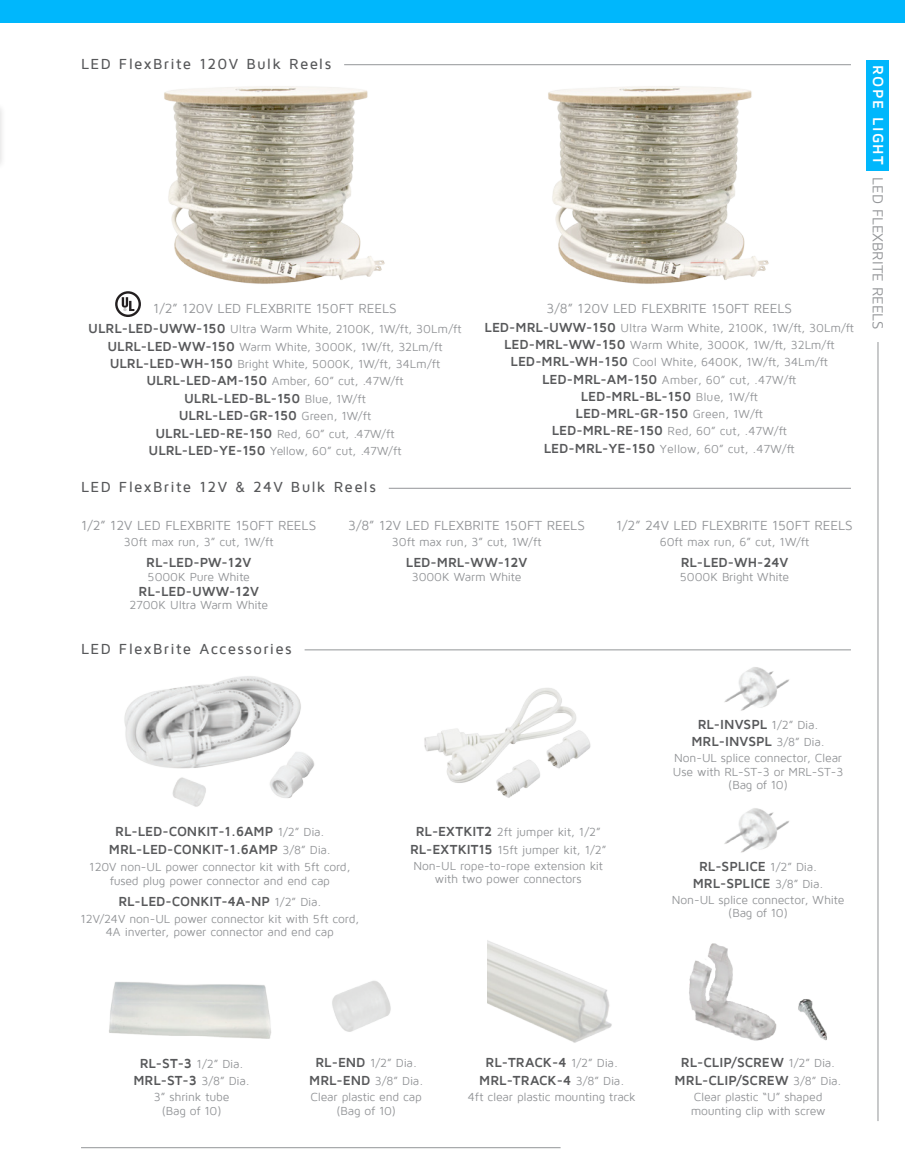
<style>
.page{position:relative;width:905px;height:1175px;background:#fff}
.page>*{position:absolute;margin:0;border:0;box-sizing:border-box;transform-origin:0 0}
.t1{font:500 15px "Maven Pro";letter-spacing:.09em;color:#57585a}
.t2{font:15px "Maven Pro";letter-spacing:.005em;color:#939598}
.t3{font:700 15px "Maven Pro";letter-spacing:.095em;color:#fff}
.t4{font:700 13.5px/17.2px "Maven Pro";color:#57585a;text-align:center}
.t5{font:13.5px "Maven Pro";color:#939598}
.t6{font:12px/17.2px "Maven Pro";letter-spacing:-.01em;color:#939598;text-align:center}
.s1{font-weight:700;font-size:13.5px;color:#57585a}
.s2{font-weight:400;font-size:12px;color:#939598}
</style>
<div class="page">
<div style="left:0;top:102px;width:6px;height:68px;background:#f9f9f9"></div>
<img style="left:0;top:93px;width:1px;height:86px">
<div style="left:866px;top:60px;width:23px;height:111px;background:#00b7fc"></div>
<hr style="left:877px;top:342px;width:1px;height:779px;background:#939598">
<hr style="left:81px;top:1147px;width:479px;height:1px;background:#939598">
<div style="left:0;top:0;width:904px;height:22px;background:#00b7fc"></div>
<img style="left:689px;top:943px;width:138px;height:98px">
<img style="left:109px;top:982px;width:162px;height:57px">
<img style="left:487px;top:940px;width:125px;height:103px">
<img style="left:164px;top:86px;width:221px;height:198px">
<svg style="left:115px;top:291px;width:26px;height:26px"></svg>
<img style="left:548px;top:86px;width:221px;height:198px">
<img style="left:124px;top:676px;width:191px;height:131px">
<hr style="left:344px;top:64px;width:506px;height:1px;background:#939598">
<hr style="left:389px;top:488px;width:461px;height:1px;background:#939598">
<hr style="left:304px;top:649px;width:547px;height:1px;background:#939598">
<img style="left:424px;top:688px;width:167px;height:110px">
<img style="left:724px;top:667px;width:65px;height:44px">
<img style="left:724px;top:808px;width:65px;height:45px">
<img style="left:332px;top:981px;width:59px;height:51px">
<p class="t1" style="left:81px;top:55px;width:252px">LED FlexBrite 120V Bulk Reels</p>
<p class="t5" style="left:153px;top:301px;width:245px">1/2” 120V LED FLEXBRITE 150FT REELS</p>
<p class="t6" style="left:88px;top:320px;width:375px"><span class="s1">ULRL-LED-UWW-150</span> Ultra Warm White, 2100K, 1W/ft, 30Lm/ft</p>
<p class="t6" style="left:107px;top:338px;width:336px"><span class="s1">ULRL-LED-WW-150</span> Warm White, 3000K, 1W/ft, 32Lm/ft</p>
<p class="t6" style="left:110px;top:355px;width:332px"><span class="s1">ULRL-LED-WH-150</span> Bright White, 5000K, 1W/ft, 34Lm/ft</p>
<p class="t6" style="left:146px;top:372px;width:259px"><span class="s1">ULRL-LED-AM-150</span> Amber, 60” cut, .47W/ft</p>
<p class="t4" style="left:184px;top:389px;width:183px">ULRL-LED-BL-150 <span class="s2">Blue, 1W/ft</span></p>
<p class="t6" style="left:155px;top:425px;width:241px"><span class="s1">ULRL-LED-RE-150</span> Red, 60” cut, .47W/ft</p>
<p class="t4" style="left:179px;top:407px;width:194px">ULRL-LED-GR-150 <span class="s2">Green, 1W/ft</span></p>
<p class="t6" style="left:148px;top:442px;width:254px"><span class="s1">ULRL-LED-YE-150</span> Yellow, 60” cut, .47W/ft</p>
<p class="t1" style="left:81px;top:479px;width:296px">LED FlexBrite 12V &amp; 24V Bulk Reels</p>
<p class="t5" style="left:546px;top:301px;width:247px">3/8” 120V LED FLEXBRITE 150FT REELS</p>
<p class="t6" style="left:484px;top:319px;width:371px"><span class="s1">LED-MRL-UWW-150</span> Ultra Warm White, 2100K, 1W/ft, 30Lm/ft <span class="s1">LED-MRL-WW-150</span> Warm White, 3000K, 1W/ft, 32Lm/ft <span class="s1">LED-MRL-WH-150</span> Cool White, 6400K, 1W/ft, 34Lm/ft <span class="s1">LED-MRL-AM-150</span> Amber, 60” cut, .47W/ft</p>
<p class="t4" style="left:575px;top:388px;width:189px">LED-MRL-BL-150 <span class="s2">Blue, 1W/ft<br></span>LED-MRL-GR-150 <span class="s2">Green, 1W/ft</span></p>
<p class="t6" style="left:544px;top:423px;width:252px"><span class="s1">LED-MRL-RE-150</span> Red, 60” cut, .47W/ft<br><span class="s1">LED-MRL-YE-150</span> Yellow, 60” cut, .47W/ft</p>
<p class="t5" style="left:81px;top:519px;width:236px">1/2” 12V LED FLEXBRITE 150FT REELS</p>
<p class="t6" style="left:124px;top:534px;width:151px">30ft max run, 3” cut, 1W/ft</p>
<p class="t4" style="left:146px;top:554px;width:106px">RL-LED-PW-12V</p>
<p class="t6" style="left:148px;top:568px;width:104px">5000K Pure White</p>
<p class="t4" style="left:139px;top:582px;width:122px">RL-LED-UWW-12V</p>
<p class="t6" style="left:129px;top:596px;width:140px">2700K Ultra Warm White</p>
<p class="t1" style="left:81px;top:640px;width:212px">LED FlexBrite Accessories</p>
<p class="t5" style="left:348px;top:519px;width:238px">3/8” 12V LED FLEXBRITE 150FT REELS</p>
<p class="t6" style="left:392px;top:534px;width:151px">30ft max run, 3” cut, 1W/ft</p>
<p class="t4" style="left:406px;top:554px;width:123px">LED-MRL-WW-12V</p>
<p class="t6" style="left:411px;top:568px;width:111px">3000K Warm White</p>
<p class="t5" style="left:616px;top:519px;width:238px">1/2” 24V LED FLEXBRITE 150FT REELS</p>
<p class="t6" style="left:659px;top:534px;width:151px">60ft max run, 6” cut, 1W/ft</p>
<p class="t4" style="left:680px;top:554px;width:109px">RL-LED-WH-24V</p>
<p class="t6" style="left:680px;top:568px;width:111px">5000K Bright White</p>
<p class="t3" style="left:886px;top:65px;width:101px;rotate:90deg">ROPE LIGHT</p>
<p class="t2" style="left:885px;top:177px;width:154px;rotate:90deg">LED FLEXBRITE REELS</p>
<p class="t4" style="left:115px;top:823px;width:211px">RL-LED-CONKIT-1.6AMP <span class="s2">1/2” Dia.</span></p>
<p class="t4" style="left:109px;top:841px;width:223px">MRL-LED-CONKIT-1.6AMP <span class="s2">3/8” Dia.</span></p>
<p class="t6" style="left:89px;top:860px;width:262px;line-height:13.5px">120V non-UL power connector kit with 5ft cord, fused plug power connector and end cap</p>
<p class="t4" style="left:118px;top:892px;width:204px">RL-LED-CONKIT-4A-NP <span class="s2">1/2” Dia.</span></p>
<p class="t6" style="left:80px;top:912px;width:280px;line-height:13.5px">12V/24V non-UL power connector kit with 5ft cord,<br>4A inverter, power connector and end cap</p>
<p class="t6" style="left:416px;top:823px;width:186px"><span class="s1">RL-EXTKIT2</span> 2ft jumper kit, 1/2”</p>
<p class="t6" style="left:410px;top:841px;width:198px"><span class="s1">RL-EXTKIT15</span> 15ft jumper kit, 1/2”</p>
<p class="t6" style="left:413px;top:857px;width:191px">Non-UL rope-to-rope extension kit</p>
<p class="t6" style="left:435px;top:870px;width:148px">with two power connectors</p>
<p class="t4" style="left:697px;top:716px;width:122px">RL-INVSPL <span class="s2">1/2” Dia.</span></p>
<p class="t4" style="left:691px;top:733px;width:135px">MRL-INVSPL <span class="s2">3/8” Dia.</span></p>
<p class="t6" style="left:674px;top:749px;width:169px">Non-UL splice connector, Clear</p>
<p class="t6" style="left:672px;top:763px;width:172px">Use with RL-ST-3 or MRL-ST-3</p>
<p class="t6" style="left:728px;top:776px;width:61px">(Bag of 10)</p>
<p class="t4" style="left:699px;top:857px;width:119px">RL-SPLICE <span class="s2">1/2” Dia.</span></p>
<p class="t4" style="left:692px;top:874px;width:132px">MRL-SPLICE <span class="s2">3/8” Dia.</span></p>
<p class="t6" style="left:671px;top:891px;width:174px">Non-UL splice connector, White</p>
<p class="t6" style="left:728px;top:905px;width:61px">(Bag of 10)</p>
<p class="t6" style="left:140px;top:1055px;width:105px"><span class="s1">RL-ST-3</span> 1/2” Dia.</p>
<p class="t4" style="left:133px;top:1072px;width:118px">MRL-ST-3 <span class="s2">3/8” Dia.</span></p>
<p class="t6" style="left:154px;top:1088px;width:77px">3” shrink tube</p>
<p class="t6" style="left:162px;top:1102px;width:61px">(Bag of 10)</p>
<p class="t6" style="left:315px;top:1054px;width:103px"><span class="s1">RL-END</span> 1/2” Dia.</p>
<p class="t6" style="left:309px;top:1072px;width:116px"><span class="s1">MRL-END</span> 3/8” Dia.</p>
<p class="t6" style="left:310px;top:1088px;width:113px">Clear plastic end cap</p>
<p class="t6" style="left:336px;top:1102px;width:61px">(Bag of 10)</p>
<p class="t4" style="left:485px;top:1054px;width:134px">RL-TRACK-4 <span class="s2">1/2” Dia.</span></p>
<p class="t4" style="left:479px;top:1072px;width:146px">MRL-TRACK-4 <span class="s2">3/8” Dia.</span></p>
<p class="t6" style="left:468px;top:1088px;width:169px">4ft clear plastic mounting track</p>
<p class="t4" style="left:681px;top:1054px;width:156px">RL-CLIP/SCREW <span class="s2">1/2” Dia.</span></p>
<p class="t4" style="left:674px;top:1072px;width:168px">MRL-CLIP/SCREW <span class="s2">3/8” Dia.</span></p>
<p class="t6" style="left:693px;top:1088px;width:130px">Clear plastic “U” shaped</p>
<p class="t6" style="left:690px;top:1102px;width:136px">mounting clip with screw</p>
</div>
